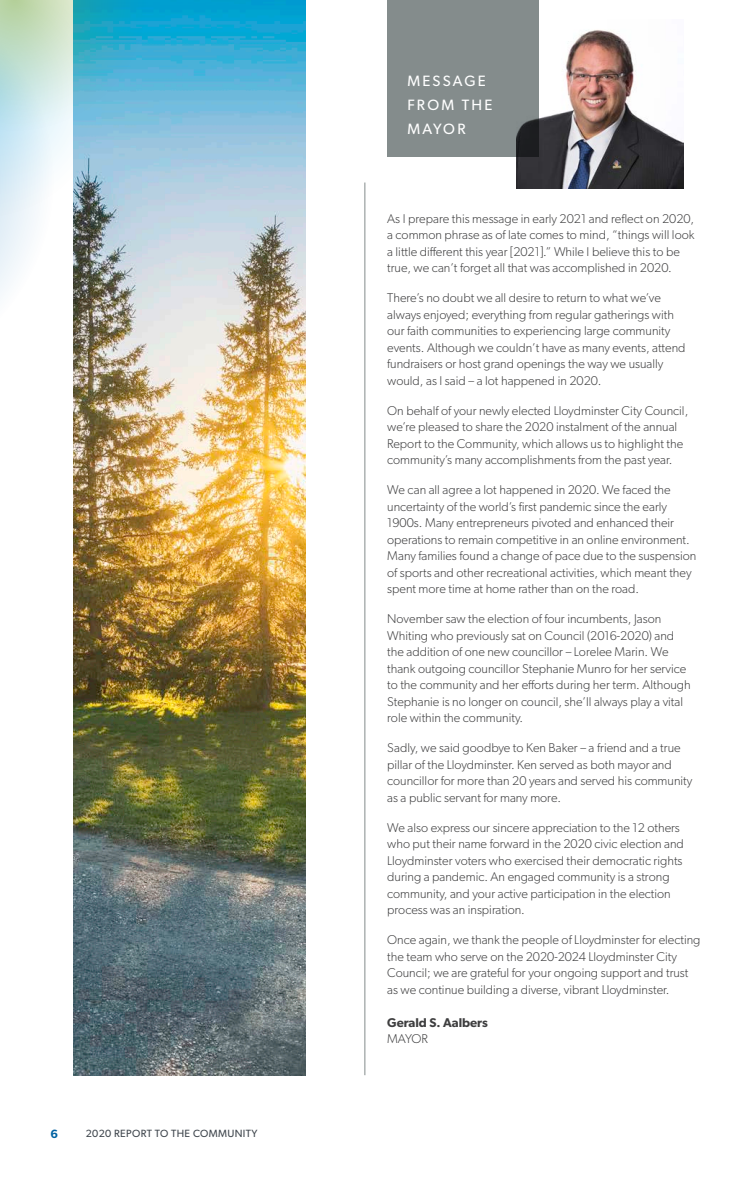
<style>
.page{position:relative;width:756px;height:1188px;background:#fff}
.page>*{position:absolute;margin:0;border:0;box-sizing:border-box;transform-origin:0 0}
.t1{font:15px/24px "Gibson";letter-spacing:.15em;color:#fff}
.t2{font:300 12.75px/16.5px "Gibson";color:#3e3e3f}
.t3{font:600 12.75px/16.5px "Gibson";color:#3e3e3f}
.t4{font:600 12px "Gibson";color:#0062a2}
.t5{font:10.5px "Gibson";letter-spacing:.035em;color:#3f464d}
.s1{font-weight:300}
</style>
<div class="page">
<img style="left:74px;top:0;width:231px;height:1075px">
<img style="left:517px;top:20px;width:166px;height:168px">
<div style="left:387px;top:0;width:151px;height:157px;background:#848c8c"></div>
<hr style="left:364px;top:183px;width:1px;height:892px;background:#848c8c">
<img style="left:0;top:0;width:150px;height:385px">
<p class="t4" style="left:51px;top:1127px;width:9px">6</p>
<p class="t5" style="left:86px;top:1127px;width:173px">2020 REPORT TO THE COMMUNITY</p>
<p class="t1" style="left:407px;top:69px;width:87px">MESSAGE<br>FROM THE<br>MAYOR</p>
<p class="t2" style="left:387px;top:210px;width:309px">As I prepare this message in early 2021 and reflect on 2020, a common phrase as of late comes to mind, “things will look a little different this year [2021].” While I believe this to be true, we can’t forget all that was accomplished in 2020.</p>
<p class="t2" style="left:387px;top:289px;width:300px">There’s no doubt we all desire to return to what we’ve always enjoyed; everything from regular gatherings with our faith communities to experiencing large community events. Although we couldn’t have as many events, attend fundraisers or host grand openings the way we usually would, as I said – a lot happened in 2020.</p>
<p class="t2" style="left:387px;top:402px;width:303px">On behalf of your newly elected Lloydminster City Council, we’re pleased to share the 2020 instalment of the annual Report to the Community, which allows us to highlight the community’s many accomplishments from the past year.</p>
<p class="t2" style="left:387px;top:481px;width:311px">We can all agree a lot happened in 2020. We faced the uncertainty of the world’s first pandemic since the early 1900s. Many entrepreneurs pivoted and enhanced their operations to remain competitive in an online environment.<br>Many families found a change of pace due to the suspension of sports and other recreational activities, which meant they spent more time at home rather than on the road.</p>
<p class="t2" style="left:387px;top:610px;width:305px">November saw the election of four incumbents, Jason Whiting who previously sat on Council (2016-2020) and the addition of one new councillor – Lorelee Marin. We thank outgoing councillor Stephanie Munro for her service to the community and her efforts during her term. Although Stephanie is no longer on council, she’ll always play a vital role within the community.</p>
<p class="t2" style="left:387px;top:739px;width:307px">Sadly, we said goodbye to Ken Baker – a friend and a true pillar of the Lloydminster. Ken served as both mayor and councillor for more than 20 years and served his community as a public servant for many more.</p>
<p class="t2" style="left:387px;top:819px;width:298px">We also express our sincere appreciation to the 12 others who put their name forward in the 2020 civic election and Lloydminster voters who exercised their democratic rights during a pandemic. An engaged community is a strong community, and your active participation in the election process was an inspiration.</p>
<p class="t2" style="left:387px;top:931px;width:315px">Once again, we thank the people of Lloydminster for electing the team who serve on the 2020-2024 Lloydminster City Council; we are grateful for your ongoing support and trust as we continue building a diverse, vibrant Lloydminster.</p>
<p class="t3" style="left:387px;top:1014px;width:102px">Gerald S. Aalbers<br><span class="s1">MAYOR</span></p>
</div>
